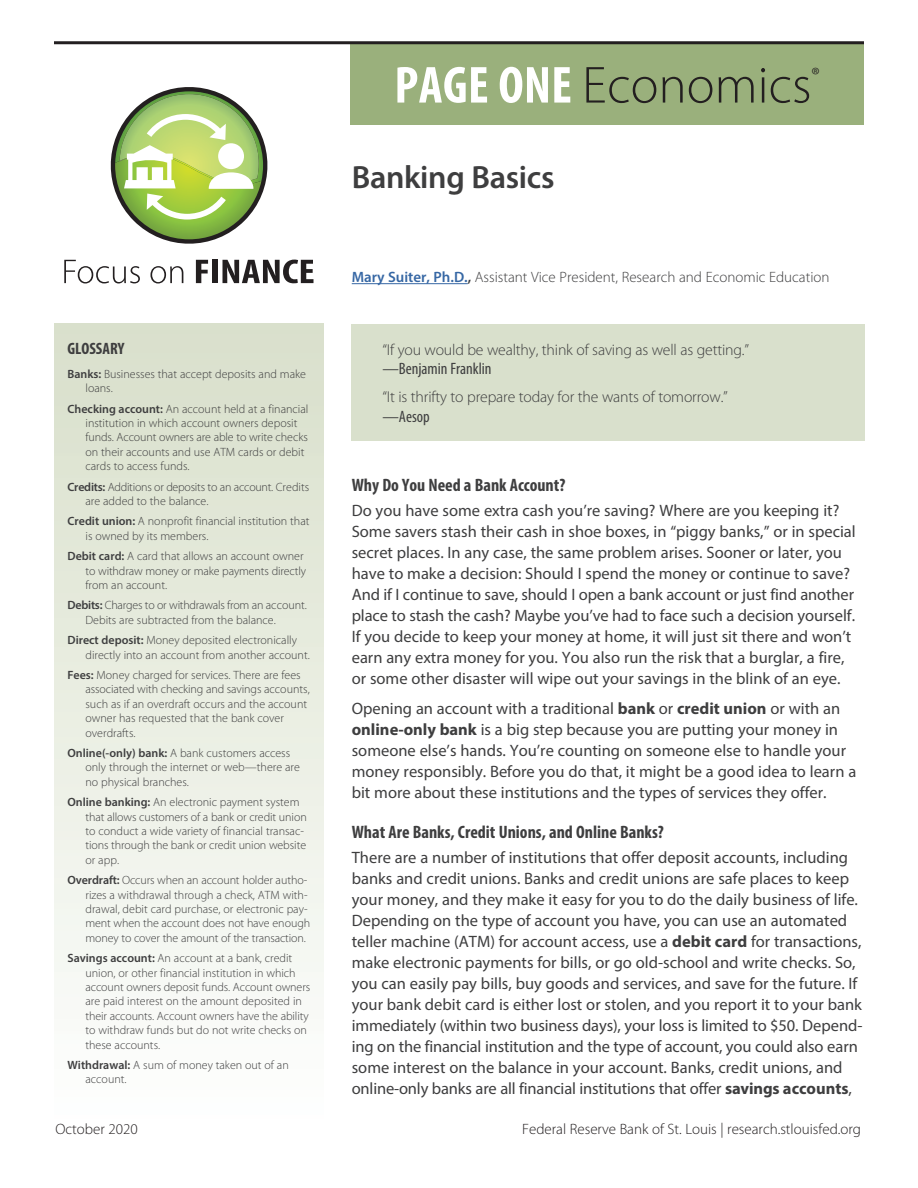
<style>
.page{position:relative;width:918px;height:1188px;background:#fff}
.page>*{position:absolute;margin:0;border:0;box-sizing:border-box;transform-origin:0 0}
.t1{font:300 52.5px "Myriad Pro";color:#231f20}
.Text{font:600 32.25px "Myriad Pro";letter-spacing:-.01em;color:#3e3e3f}
.t2{font:300 21px "Myriad Pro";color:#231f20}
.Section_Head_NEW{font:700 condensed 18px "Myriad Pro";color:#3e3e3f}
.Text-2{font:16.5px/21px "Myriad Pro";color:#3e3e3f}
.Text-3{font:condensed 16.5px "Myriad Pro";color:#3e3e3f}
.Text-4{font:700 condensed 16.5px "Myriad Pro";color:#3e3e3f}
.Text-5{font:300 15.75px "Myriad Pro";letter-spacing:-.01em;color:#3e3e3f}
.Text-6{font:300 15px "Myriad Pro";color:#3e3e3f}
.t3{font:300 15px "Myriad Pro";color:#231f20}
.Glossary_Terms{font:300 12px/14.4px "Myriad Pro";color:#3e3e3f}
.Glossary_Terms-2{font:300 12px/14.4px "Myriad Pro";letter-spacing:-.02em;color:#3e3e3f}
.s1{font-weight:700;font-stretch:condensed;color:#fff}
.s2{font-weight:600}
.s3{font-weight:600;color:#3667a4}
.s4{font-weight:700}
</style>
<div class="page">
<hr style="left:352px;top:283px;width:116px;height:1px;background:#3667a4">
<div style="left:54px;top:324px;width:270px;height:797px;background:linear-gradient(to bottom,#d8dfca,#fdfefd)"></div>
<div style="left:350px;top:44px;width:514px;height:80px;background:#9ab07c"></div>
<hr style="left:54px;top:41px;width:810px;height:3px;background:#231f20">
<div style="left:351px;top:324px;width:514px;height:117px;background:#d9e0cc"></div>
<svg style="left:64px;top:260px;width:76px;height:24px"></svg>
<svg style="left:150px;top:266px;width:33px;height:18px"></svg>
<svg style="left:196px;top:260px;width:12px;height:23px"></svg>
<div style="left:212px;top:260px;width:6px;height:23px;background:#231f20"></div>
<svg style="left:223px;top:260px;width:90px;height:23px"></svg>
<svg style="left:110px;top:87px;width:158px;height:157px"></svg>
<p class="t1" style="left:394px;top:56px;width:419px"><span class="s1">PAGE ONE</span> Economics</p>
<p class="t2" style="left:812px;top:63px;width:10px">®</p>
<p class="Text" style="left:352px;top:156px;width:204px">Banking Basics</p>
<p class="Text-4" style="left:68px;top:339px;width:58px">GLOSSARY</p>
<p class="Glossary_Terms" style="left:86px;top:367px;width:222px;text-indent:-18px"><span class="s2">Banks:</span> Businesses that accept deposits and make loans.</p>
<p class="Glossary_Terms" style="left:86px;top:402px;width:224px;text-indent:-18px"><span class="s2">Checking account:</span> An account held at a financial institution in which account owners deposit funds. Account owners are able to write checks on their accounts and use ATM cards or debit cards to access funds.</p>
<p class="Glossary_Terms-2" style="left:86px;top:480px;width:225px;text-indent:-18px"><span class="s2">Credits:</span> Additions or deposits to an account. Credits are added to the balance.</p>
<p class="Glossary_Terms" style="left:86px;top:514px;width:226px;text-indent:-18px"><span class="s2">Credit union:</span> A nonprofit financial institution that is owned by its members.</p>
<p class="Glossary_Terms" style="left:86px;top:549px;width:222px;text-indent:-18px"><span class="s2">Debit card:</span> A card that allows an account owner to withdraw money or make payments directly from an account.</p>
<p class="Glossary_Terms" style="left:86px;top:598px;width:223px;text-indent:-18px"><span class="s2">Debits:</span> Charges to or withdrawals from an account.<br>Debits are subtracted from the balance.</p>
<p class="Glossary_Terms" style="left:86px;top:633px;width:226px;text-indent:-18px"><span class="s2">Direct deposit:</span> Money deposited electronically directly into an account from another account.</p>
<p class="Glossary_Terms" style="left:86px;top:668px;width:226px;text-indent:-18px"><span class="s2">Fees:</span> Money charged for services. There are fees associated with checking and savings accounts, such as if an overdraft occurs and the account owner has requested that the bank cover overdrafts.</p>
<p class="Glossary_Terms" style="left:86px;top:746px;width:216px;text-indent:-18px"><span class="s2">Online(-only) bank:</span> A bank customers access only through the internet or web—there are no physical branches.</p>
<p class="Glossary_Terms" style="left:86px;top:795px;width:223px;text-indent:-18px"><span class="s2">Online banking:</span> An electronic payment system that allows customers of a bank or credit union to conduct a wide variety of financial transac&shy;tions through the bank or credit union website or app.</p>
<p class="Glossary_Terms" style="left:86px;top:873px;width:226px;text-indent:-18px"><span class="s2">Overdraft:</span> Occurs when an account holder autho&shy;rizes a withdrawal through a check, ATM with&shy;drawal, debit card purchase, or electronic pay&shy;ment when the account does not have enough money to cover the amount of the transaction.</p>
<p class="Glossary_Terms" style="left:86px;top:951px;width:226px;text-indent:-18px"><span class="s2">Savings account:</span> An account at a bank, credit union, or other financial institution in which account owners deposit funds. Account owners are paid interest on the amount deposited in their accounts. Account owners have the ability to withdraw funds but do not write checks on these accounts.</p>
<p class="Glossary_Terms" style="left:86px;top:1058px;width:205px;text-indent:-18px"><span class="s2">Withdrawal:</span> A sum of money taken out of an account.</p>
<p class="Text-6" style="left:352px;top:269px;width:479px"><span class="s3">Mary Suiter, Ph.D.</span><span class="s2">,</span> Assistant Vice President, Research and Economic Education</p>
<p class="Text-5" style="left:382px;top:341px;width:368px">“If you would be wealthy, think of saving as well as getting.”</p>
<p class="Text-3" style="left:382px;top:359px;width:111px">—Benjamin Franklin</p>
<p class="Text-5" style="left:382px;top:388px;width:347px">“It is thrifty to prepare today for the wants of tomorrow.”</p>
<p class="Text-3" style="left:382px;top:407px;width:49px">—Aesop</p>
<p class="Section_Head_NEW" style="left:352px;top:473px;width:215px">Why Do You Need a Bank Account?</p>
<p class="Text-2" style="left:352px;top:500px;width:506px">Do you have some extra cash you’re saving? Where are you keeping it?<br>Some savers stash their cash in shoe boxes, in “piggy banks,” or in special secret places. In any case, the same problem arises. Sooner or later, you have to make a decision: Should I spend the money or continue to save?<br>And if I continue to save, should I open a bank account or just find another place to stash the cash? Maybe you’ve had to face such a decision yourself.<br>If you decide to keep your money at home, it will just sit there and won’t earn any extra money for you. You also run the risk that a burglar, a fire, or some other disaster will wipe out your savings in the blink of an eye.</p>
<p class="Text-2" style="left:352px;top:698px;width:506px">Opening an account with a traditional <span class="s4">bank</span> or <span class="s4">credit union</span> or with an <span class="s4">online-only bank</span> is a big step because you are putting your money in someone else’s hands. You’re counting on someone else to handle your money responsibly. Before you do that, it might be a good idea to learn a bit more about these institutions and the types of services they offer.</p>
<p class="Section_Head_NEW" style="left:352px;top:820px;width:314px">What Are Banks, Credit Unions, and Online Banks?</p>
<p class="Text-2" style="left:352px;top:847px;width:512px">There are a number of institutions that offer deposit accounts, including banks and credit unions. Banks and credit unions are safe places to keep your money, and they make it easy for you to do the daily business of life.<br>Depending on the type of account you have, you can use an automated teller machine (ATM) for account access, use a <span class="s4">debit card</span> for transactions, make electronic payments for bills, or go old-school and write checks. So, you can easily pay bills, buy goods and services, and save for the future. If your bank debit card is either lost or stolen, and you report it to your bank immediately (within two business days), your loss is limited to $50. Depend&shy;ing on the financial institution and the type of account, you could also earn some interest on the balance in your account. Banks, credit unions, and online-only banks are all financial institutions that offer <span class="s4">savings accounts</span>,</p>
<p class="t3" style="left:56px;top:1121px;width:84px">October 2020</p>
<p class="t3" style="left:522px;top:1121px;width:340px">Federal Reserve Bank of St. Louis | research.stlouisfed.org</p>
</div>
